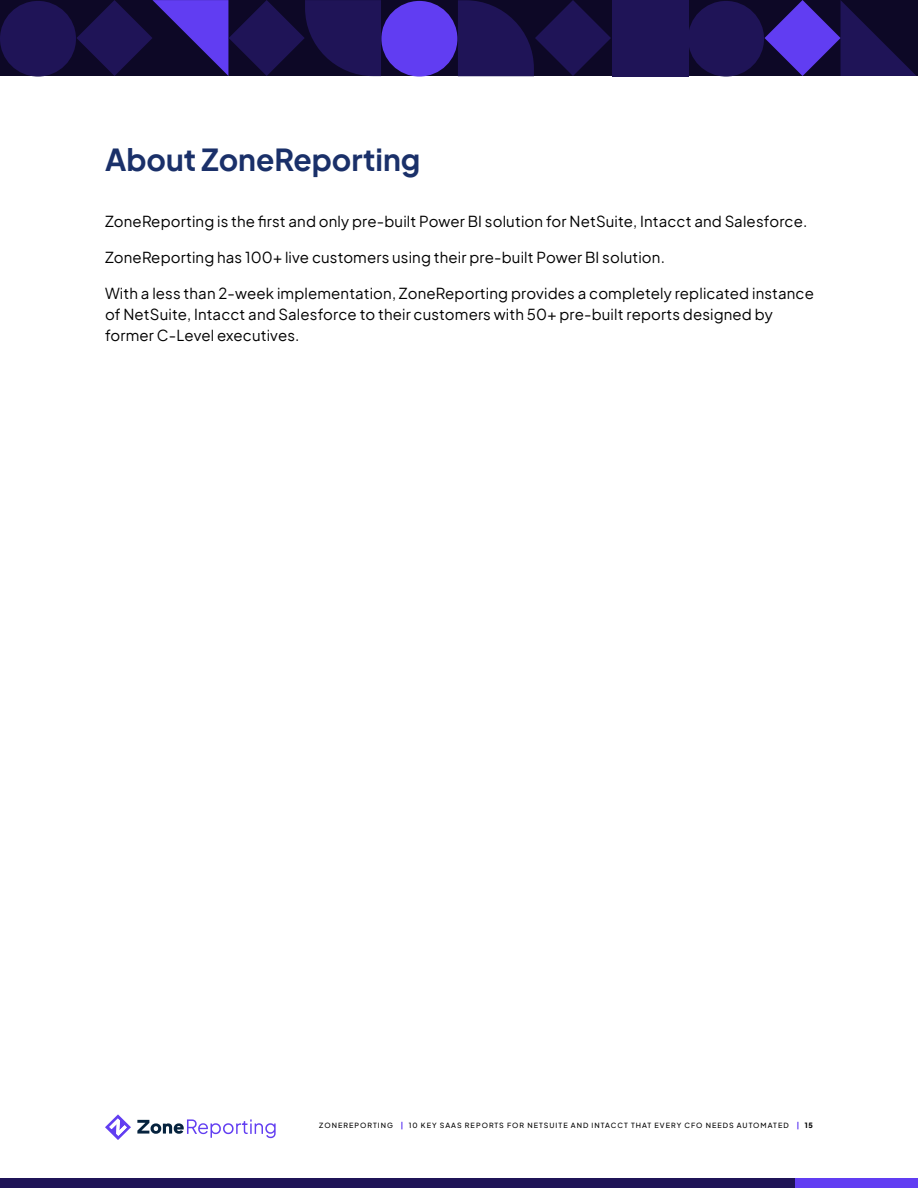
<style>
.page{position:relative;width:918px;height:1188px;background:#fff}
.page>*{position:absolute;margin:0;border:0;box-sizing:border-box;transform-origin:0 0}
.t1{font:700 30px "Plus Jakarta Sans";color:#1a3069}
.t2{font:15px/21px "Plus Jakarta Sans";letter-spacing:.01em;color:#000}
.t3{font:500 7.2px "Plus Jakarta Sans";letter-spacing:.14em;color:#000}
.s1{font-weight:800;color:#613df2}
.s2{font-weight:800}
</style>
<div class="page">
<svg style="left:105px;top:1114px;width:26px;height:26px"></svg>
<svg style="left:137px;top:1119px;width:139px;height:19px"></svg>
<div style="left:0;top:1178px;width:795px;height:10px;background:#1f1457"></div>
<div style="left:795px;top:1178px;width:123px;height:10px;background:#613df2"></div>
<div style="left:0;top:0;width:918px;height:76px;background:#0d0826"></div>
<div style="left:0;top:1px;width:76px;height:76px;background:#1f1457;border-radius:50%"></div>
<div style="left:381px;top:1px;width:76px;height:76px;background:#613df2;border-radius:50%"></div>
<svg style="left:458px;top:0;width:153px;height:76px"></svg>
<div style="left:612px;top:0;width:76px;height:76px;background:#1f1457"></div>
<svg style="left:765px;top:0;width:151px;height:76px"></svg>
<div style="left:688px;top:1px;width:76px;height:76px;background:#1f1457;border-radius:50%"></div>
<svg style="left:77px;top:0;width:304px;height:76px"></svg>
<p class="t1" style="left:105px;top:134px;width:317px">About ZoneReporting</p>
<p class="t2" style="left:105px;top:210px;width:704px">ZoneReporting is the first and only pre-built Power BI solution for NetSuite, Intacct and Salesforce.</p>
<p class="t2" style="left:105px;top:246px;width:561px">ZoneReporting has 100+ live customers using their pre-built Power BI solution.</p>
<p class="t2" style="left:105px;top:282px;width:710px">With a less than 2-week implementation, ZoneReporting provides a completely replicated instance of NetSuite, Intacct and Salesforce to their customers with 50+ pre-built reports designed by former C-Level executives.</p>
<p class="t3" style="left:319px;top:1119px;width:495px">ZONEREPORTING <span class="s1">|</span> 10 KEY SAAS REPORTS FOR NETSUITE AND INTACCT THAT EVERY CFO NEEDS AUTOMATED <span class="s1">|</span> <span class="s2">15</span></p>
</div>
